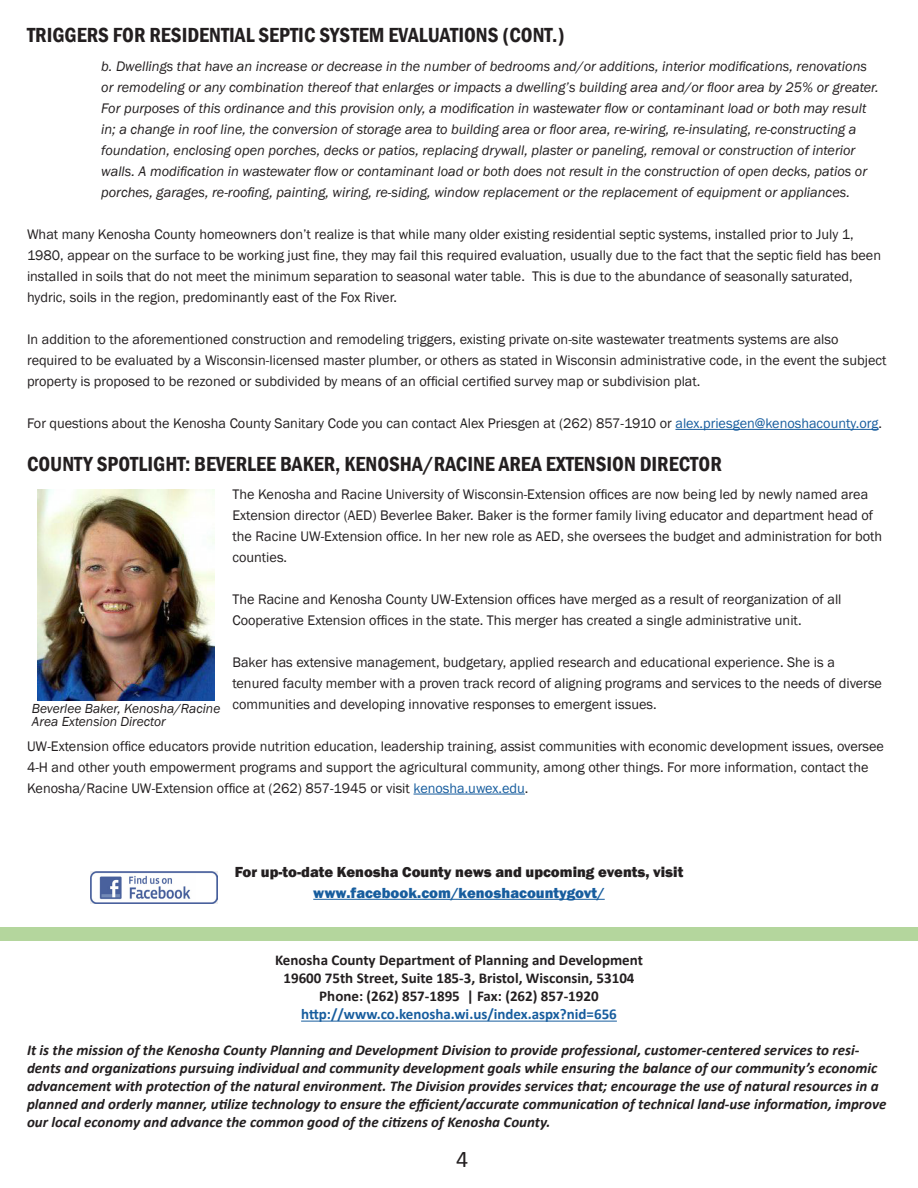
<style>
.page{position:relative;width:918px;height:1188px;background:#fff}
.page>*{position:absolute;margin:0;border:0;box-sizing:border-box;transform-origin:0 0}
.t1{font:24px "Calibri";color:#231f20}
.t2{font:600 condensed 21px "Franklin Gothic";color:#231f20}
.t3{font:italic 700 15px/18px "Calibri";color:#231f20}
.t4{font:700 15px "Calibri";color:#231f20}
.t5{font:800 15px "Franklin Gothic";color:#231f20}
.t6{font:700 15px "Calibri";color:#175d9e}
.t7{font:800 15px "Franklin Gothic";color:#175d9e}
.t8{font:14.25px/21px "Franklin Gothic";color:#231f20}
.t9{font:italic 14.25px/21px "Franklin Gothic";color:#231f20}
.t10{font:italic 13.5px/13.5px "Franklin Gothic";color:#231f20}
.s1{color:#175d9e}
</style>
<div class="page">
<hr style="left:301px;top:1021px;width:316px;height:1px;background:#175d9e">
<div style="left:0;top:927px;width:918px;height:14px;background:#b4d69d"></div>
<hr style="left:414px;top:794px;width:111px;height:1px;background:#175d9e">
<hr style="left:313px;top:899px;width:292px;height:1px;background:#175d9e">
<img style="left:37px;top:490px;width:177px;height:210px">
<img style="left:91px;top:872px;width:126px;height:32px">
<hr style="left:675px;top:429px;width:203px;height:1px;background:#175d9e">
<p class="t2" style="left:27px;top:21px;width:539px">TRIGGERS FOR RESIDENTIAL SEPTIC SYSTEM EVALUATIONS (CONT.)</p>
<p class="t9" style="left:101px;top:56px;width:779px">b. Dwellings that have an increase or decrease in the number of bedrooms and/or additions, interior modifications, renovations or remodeling or any combination thereof that enlarges or impacts a dwelling’s building area and/or floor area by 25% or greater.<br>For purposes of this ordinance and this provision only, a modification in wastewater flow or contaminant load or both may result in; a change in roof line, the conversion of storage area to building area or floor area, re-wiring, re-insulating, re-constructing a foundation, enclosing open porches, decks or patios, replacing drywall, plaster or paneling, removal or construction of interior walls. A modification in wastewater flow or contaminant load or both does not result in the construction of open decks, patios or porches, garages, re-roofing, painting, wiring, re-siding, window replacement or the replacement of equipment or appliances.</p>
<p class="t8" style="left:27px;top:224px;width:856px">What many Kenosha County homeowners don’t realize is that while many older existing residential septic systems, installed prior to July 1, 1980, appear on the surface to be working just fine, they may fail this required evaluation, usually due to the fact that the septic field has been installed in soils that do not meet the minimum separation to seasonal water table. This is due to the abundance of seasonally saturated, hydric, soils in the region, predominantly east of the Fox River.</p>
<p class="t8" style="left:27px;top:329px;width:861px">In addition to the aforementioned construction and remodeling triggers, existing private on-site wastewater treatments systems are also required to be evaluated by a Wisconsin-licensed master plumber, or others as stated in Wisconsin administrative code, in the event the subject property is proposed to be rezoned or subdivided by means of an official certified survey map or subdivision plat.</p>
<p class="t8" style="left:27px;top:413px;width:857px">For questions about the Kenosha County Sanitary Code you can contact Alex Priesgen at (262) 857-1910 or <span class="s1">alex.priesgen@kenoshacounty.org</span>.</p>
<p class="t2" style="left:27px;top:450px;width:696px">COUNTY SPOTLIGHT: BEVERLEE BAKER, KENOSHA/RACINE AREA EXTENSION DIRECTOR</p>
<p class="t8" style="left:232px;top:485px;width:651px">The Kenosha and Racine University of Wisconsin-Extension offices are now being led by newly named area Extension director (AED) Beverlee Baker. Baker is the former family living educator and department head of the Racine UW-Extension office. In her new role as AED, she oversees the budget and administration for both counties.</p>
<p class="t8" style="left:232px;top:590px;width:611px">The Racine and Kenosha County UW-Extension offices have merged as a result of reorganization of all<br>Cooperative Extension offices in the state. This merger has created a single administrative unit.</p>
<p class="t8" style="left:232px;top:653px;width:651px">Baker has extensive management, budgetary, applied research and educational experience. She is a tenured faculty member with a proven track record of aligning programs and services to the needs of diverse communities and developing innovative responses to emergent issues.</p>
<p class="t8" style="left:27px;top:736px;width:859px">UW-Extension office educators provide nutrition education, leadership training, assist communities with economic development issues, oversee<br>4-H and other youth empowerment programs and support the agricultural community, among other things. For more information, contact the<br>Kenosha/Racine UW-Extension office at (262) 857-1945 or visit <span class="s1">kenosha.uwex.edu</span>.</p>
<p class="t10" style="left:32px;top:702px;width:190px">Beverlee Baker, Kenosha/Racine<br>Area Extension Director</p>
<p class="t5" style="left:235px;top:862px;width:450px">For up-to-date Kenosha County news and upcoming events, visit</p>
<p class="t7" style="left:313px;top:883px;width:293px">www.facebook.com/kenoshacountygovt/</p>
<p class="t4" style="left:275px;top:951px;width:369px">Kenosha County Department of Planning and Development</p>
<p class="t4" style="left:283px;top:969px;width:353px">19600 75th Street, Suite 185-3, Bristol, Wisconsin, 53104</p>
<p class="t4" style="left:319px;top:987px;width:281px">Phone: (262) 857-1895 | Fax: (262) 857-1920</p>
<p class="t6" style="left:301px;top:1005px;width:317px">http://www.co.kenosha.wi.us/index.aspx?nid=656</p>
<p class="t3" style="left:27px;top:1041px;width:861px">It is the mission of the Kenosha County Planning and Development Division to provide professional, customer-centered services to resi&shy;dents and organizations pursuing individual and community development goals while ensuring the balance of our community’s economic advancement with protection of the natural environment. The Division provides services that; encourage the use of natural resources in a planned and orderly manner, utilize technology to ensure the efficient/accurate communication of technical land-use information, improve our local economy and advance the common good of the citizens of Kenosha County.</p>
<h1 class="t1" style="left:456px;top:1144px;width:14px">4</h1>
</div>
